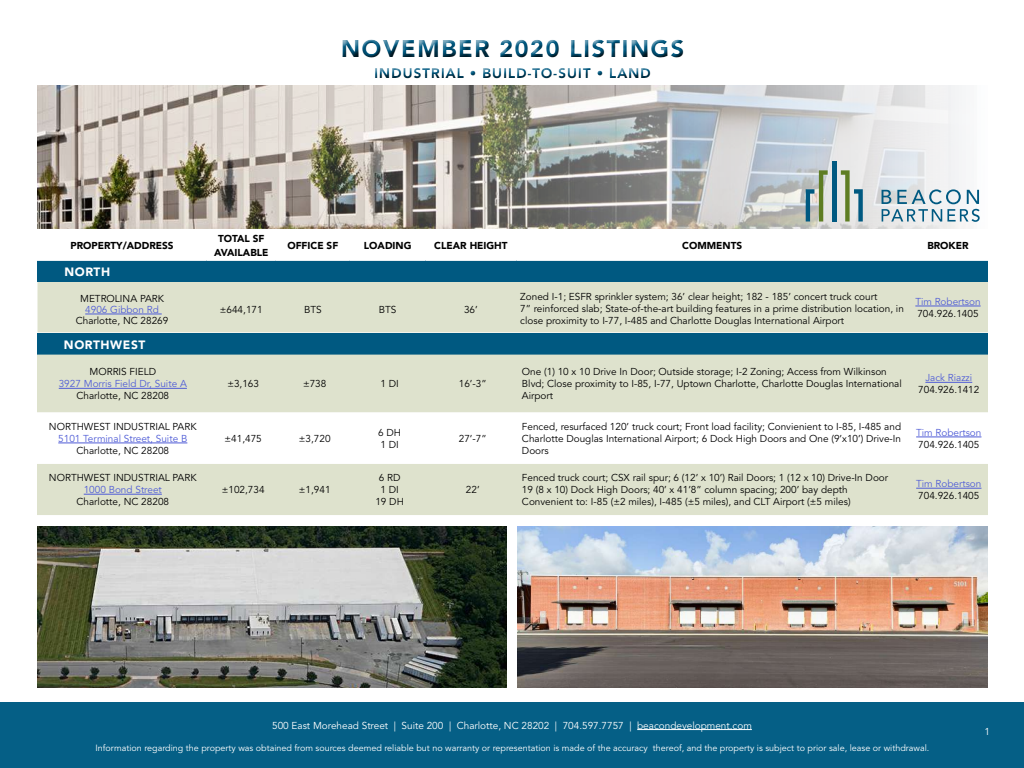
<style>
.page{position:relative;width:1024px;height:768px;background:#fff}
.page>*{position:absolute;margin:0;border:0;box-sizing:border-box;transform-origin:0 0}
.t1{font:900 24px "Avenir LT Std";letter-spacing:.05em;color:#005981}
.t2{font:900 14px "Avenir LT Std";letter-spacing:.05em;color:#005981}
.t3{font:900 12px "Avenir LT Std";letter-spacing:.05em;color:#fff}
.t4{font:10px/12px "Avenir LT Std";color:#000}
.t5{font:10px "Avenir LT Std";color:#4f5cd6}
.t6{font:10px "Avenir LT Std";color:#fff}
.t7{font:900 10px/14px "Avenir LT Std";color:#000;text-align:center}
.t8{font:9px "Avenir LT Std";color:#fff}
</style>
<div class="page">
<div style="left:0;top:702px;width:1024px;height:66px;background:#055f86"></div>
<img style="left:37px;top:86px;width:933px;height:143px">
<hr style="left:637px;top:729px;width:115px;height:1px;background:#fff">
<div style="left:337px;top:35px;width:354px;height:50px;background:#000;opacity:.75"></div>
<div style="left:37px;top:333px;width:951px;height:22px;background:#005981"></div>
<div style="left:37px;top:355px;width:951px;height:160px;background:#dee2cd"></div>
<svg style="left:37px;top:412px;width:951px;height:52px"></svg>
<hr style="left:59px;top:388px;width:128px;height:1px;background:#4f5cd6">
<hr style="left:925px;top:382px;width:47px;height:1px;background:#4f5cd6">
<hr style="left:58px;top:443px;width:129px;height:1px;background:#4f5cd6">
<hr style="left:916px;top:437px;width:65px;height:1px;background:#4f5cd6">
<hr style="left:84px;top:494px;width:78px;height:1px;background:#4f5cd6">
<hr style="left:916px;top:488px;width:65px;height:1px;background:#4f5cd6">
<div style="left:38px;top:260px;width:950px;height:22px;background:#005981"></div>
<div style="left:38px;top:282px;width:950px;height:50px;background:#dee2cd"></div>
<hr style="left:37px;top:260px;width:170px;height:1px;background:#fff">
<hr style="left:207px;top:260px;width:69px;height:1px;background:#fff">
<hr style="left:276px;top:260px;width:74px;height:1px;background:#fff">
<hr style="left:350px;top:260px;width:76px;height:1px;background:#fff">
<hr style="left:426px;top:260px;width:90px;height:1px;background:#fff">
<hr style="left:516px;top:260px;width:392px;height:1px;background:#fff">
<hr style="left:908px;top:260px;width:80px;height:1px;background:#fff">
<hr style="left:85px;top:314px;width:77px;height:1px;background:#4f5cd6">
<hr style="left:915px;top:306px;width:66px;height:1px;background:#4f5cd6">
<hr style="left:832px;top:161px;width:4px;height:61px;background:#005981">
<svg style="left:841px;top:170px;width:22px;height:52px"></svg>
<svg style="left:806px;top:170px;width:22px;height:52px"></svg>
<svg style="left:882px;top:189px;width:98px;height:33px"></svg>
<img style="left:37px;top:527px;width:469px;height:161px">
<img style="left:518px;top:527px;width:469px;height:161px">
<h1 class="t1" style="left:341px;top:34px;width:345px">NOVEMBER 2020 LISTINGS</h1>
<h2 class="t2" style="left:374px;top:64px;width:278px">INDUSTRIAL • BUILD-TO-SUIT • LAND</h2>
<p class="t7" style="left:71px;top:238px;width:105px">PROPERTY/ADDRESS</p>
<p class="t7" style="left:214px;top:231px;width:56px">TOTAL SF<br>AVAILABLE</p>
<p class="t7" style="left:287px;top:238px;width:52px">OFFICE SF</p>
<p class="t7" style="left:364px;top:238px;width:49px">LOADING</p>
<p class="t7" style="left:434px;top:238px;width:75px">CLEAR HEIGHT</p>
<p class="t7" style="left:682px;top:238px;width:61px">COMMENTS</p>
<p class="t7" style="left:927px;top:238px;width:43px">BROKER</p>
<p class="t3" style="left:64px;top:265px;width:47px">NORTH</p>
<p class="t4" style="left:80px;top:293px;width:85px">METROLINA PARK</p>
<p class="t5" style="left:85px;top:304px;width:75px">4906 Gibbon Rd</p>
<p class="t4" style="left:76px;top:315px;width:94px">Charlotte, NC 28269</p>
<p class="t4" style="left:520px;top:291px;width:385px">Zoned I-1; ESFR sprinkler system; 36’ clear height; 182 - 185’ concert truck court<br>7” reinforced slab; State-of-the-art building features in a prime distribution location, in close proximity to I-77, I-485 and Charlotte Douglas International Airport</p>
<p class="t5" style="left:915px;top:296px;width:67px">Tim Robertson</p>
<p class="t4" style="left:220px;top:304px;width:44px">±644,171</p>
<p class="t4" style="left:304px;top:304px;width:19px">BTS</p>
<p class="t4" style="left:379px;top:304px;width:19px">BTS</p>
<p class="t4" style="left:464px;top:304px;width:15px">36’</p>
<p class="t4" style="left:917px;top:308px;width:63px">704.926.1405</p>
<p class="t3" style="left:64px;top:338px;width:83px">NORTHWEST</p>
<p class="t4" style="left:90px;top:366px;width:68px">MORRIS FIELD</p>
<p class="t5" style="left:59px;top:378px;width:130px">3927 Morris Field Dr, Suite A</p>
<p class="t4" style="left:77px;top:390px;width:94px">Charlotte, NC 28208</p>
<p class="t4" style="left:49px;top:421px;width:149px">NORTHWEST INDUSTRIAL PARK</p>
<p class="t5" style="left:58px;top:433px;width:131px">5101 Terminal Street, Suite B</p>
<p class="t4" style="left:77px;top:445px;width:94px">Charlotte, NC 28208</p>
<p class="t4" style="left:49px;top:472px;width:149px">NORTHWEST INDUSTRIAL PARK</p>
<p class="t5" style="left:84px;top:484px;width:80px">1000 Bond Street</p>
<p class="t4" style="left:77px;top:496px;width:94px">Charlotte, NC 28208</p>
<p class="t4" style="left:227px;top:378px;width:33px">±3,163</p>
<p class="t4" style="left:303px;top:378px;width:25px">±738</p>
<p class="t4" style="left:380px;top:378px;width:20px">1 DI</p>
<p class="t4" style="left:459px;top:378px;width:29px">16’-3”</p>
<p class="t4" style="left:225px;top:433px;width:39px">±41,475</p>
<p class="t4" style="left:299px;top:433px;width:33px">±3,720</p>
<p class="t4" style="left:378px;top:427px;width:24px">6 DH<br>1 DI</p>
<p class="t4" style="left:459px;top:433px;width:29px">27’-7”</p>
<p class="t4" style="left:222px;top:484px;width:44px">±102,734</p>
<p class="t4" style="left:299px;top:484px;width:33px">±1,941</p>
<p class="t4" style="left:375px;top:472px;width:30px;text-align:center">6 RD<br>1 DI<br>19 DH</p>
<p class="t4" style="left:466px;top:484px;width:15px">22’</p>
<p class="t4" style="left:522px;top:366px;width:381px">One (1) 10 x 10 Drive In Door; Outside storage; I-2 Zoning; Access from Wilkinson<br>Blvd; Close proximity to I-85, I-77, Uptown Charlotte, Charlotte Douglas International<br>Airport</p>
<p class="t5" style="left:925px;top:372px;width:48px">Jack Riazzi</p>
<p class="t4" style="left:918px;top:384px;width:63px">704.926.1412</p>
<p class="t4" style="left:522px;top:421px;width:381px;text-align:justify">Fenced, resurfaced 120’ truck court; Front load facility; Convienient to I-85, I-485 and Charlotte Douglas International Airport; 6 Dock High Doors and One (9’x10’) Drive-In Doors</p>
<p class="t5" style="left:916px;top:427px;width:67px">Tim Robertson</p>
<p class="t4" style="left:918px;top:439px;width:63px">704.926.1405</p>
<p class="t4" style="left:522px;top:472px;width:368px">Fenced truck court; CSX rail spur; 6 (12’ x 10’) Rail Doors; 1 (12 x 10) Drive-In Door<br>19 (8 x 10) Dock High Doors; 40’ x 41’8” column spacing; 200’ bay depth<br>Convenient to: I-85 (±2 miles), I-485 (±5 miles), and CLT Airport (±5 miles)</p>
<p class="t5" style="left:916px;top:478px;width:67px">Tim Robertson</p>
<p class="t4" style="left:918px;top:490px;width:63px">704.926.1405</p>
<p class="t6" style="left:272px;top:719px;width:481px">500 East Morehead Street | Suite 200 | Charlotte, NC 28202 | 704.597.7757 | beacondevelopment.com</p>
<p class="t8" style="left:96px;top:743px;width:835px">Information regarding the property was obtained from sources deemed reliable but no warranty or representation is made of the accuracy thereof, and the property is subject to prior sale, lease or withdrawal.</p>
<p class="t6" style="left:984px;top:726px;width:7px">1</p>
</div>
